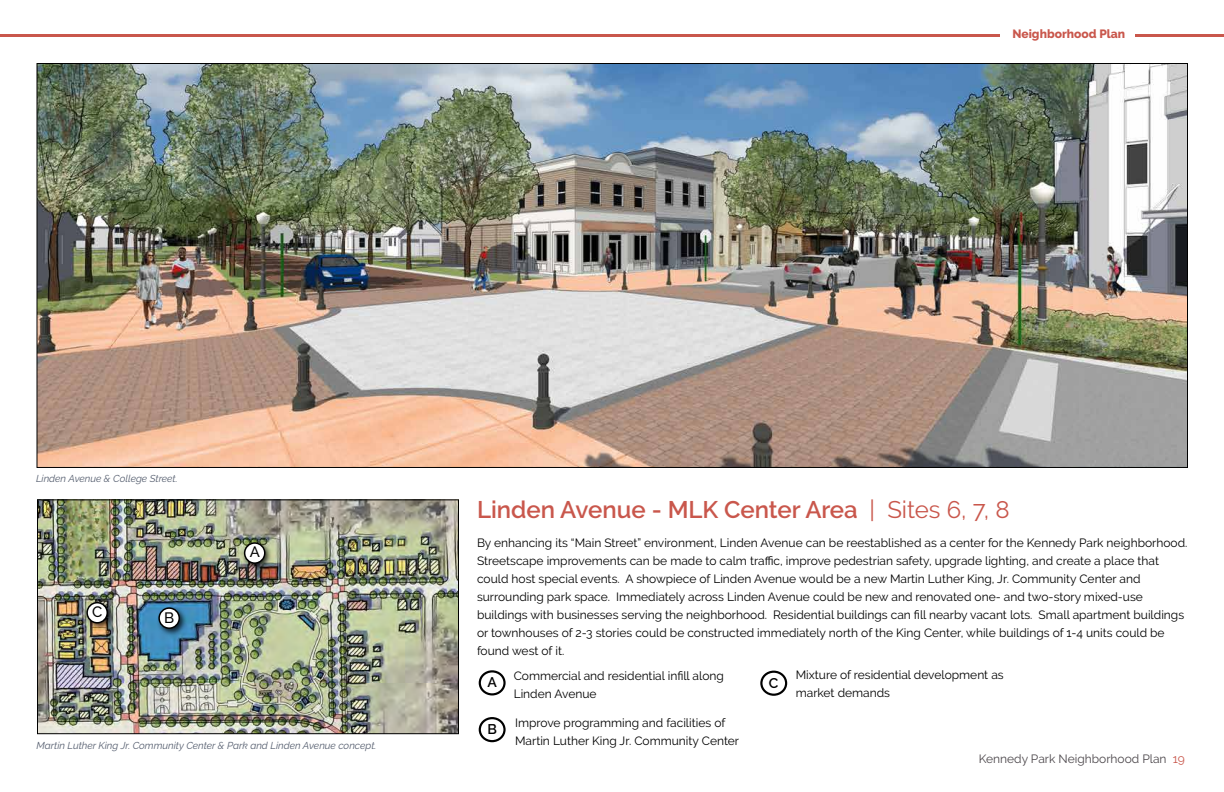
<style>
.page{position:relative;width:1224px;height:792px;background:#fff}
.page>*{position:absolute;margin:0;border:0;box-sizing:border-box;transform-origin:0 0}
.t1{font:600 24px "Raleway";color:#c9574c}
.t2{font:500 15px "Raleway";color:#000}
.t3{font:600 14px "Raleway";color:#000}
.t4{font:12px/18px "Raleway";color:#000}
.t5{font:12px "Raleway";color:#4b464a}
.t6{font:800 12px "Raleway";color:#c9574c}
.t7{font:italic 10px "Raleway";color:#545d6e}
.s1{font-weight:400}
.s2{color:#c9574c}
</style>
<div class="page">
<hr style="left:0;top:35px;width:1224px;height:2px;background:#c9574c">
<div style="left:1000px;top:27px;width:135px;height:27px;background:#fff"></div>
<div style="left:479px;top:670px;width:27px;height:25px;border:2px solid #000;border-radius:50%"></div>
<div style="left:479px;top:717px;width:27px;height:25px;border:2px solid #000;border-radius:50%"></div>
<div style="left:760px;top:671px;width:27px;height:25px;border:2px solid #000;border-radius:50%"></div>
<img style="left:38px;top:65px;width:1148px;height:401px">
<img style="left:39px;top:501px;width:418px;height:231px">
<div style="left:37px;top:499px;width:422px;height:235px;border:1px solid #000"></div>
<div style="left:242px;top:540px;width:31px;height:31px;background:#000;opacity:.75"></div>
<div style="left:245px;top:543px;width:20px;height:20px;background:#fff;border-radius:50%"></div>
<div style="left:244px;top:542px;width:21px;height:22px;border:2px solid #000;border-radius:50%"></div>
<div style="left:84px;top:600px;width:31px;height:31px;background:#000;opacity:.75"></div>
<div style="left:87px;top:603px;width:20px;height:20px;background:#fff;border-radius:50%"></div>
<div style="left:86px;top:602px;width:22px;height:22px;border:2px solid #000;border-radius:50%"></div>
<div style="left:156px;top:605px;width:31px;height:31px;background:#000;opacity:.75"></div>
<div style="left:159px;top:608px;width:20px;height:20px;background:#fff;border-radius:50%"></div>
<div style="left:158px;top:607px;width:22px;height:22px;border:2px solid #000;border-radius:50%"></div>
<p class="t6" style="left:1012px;top:27px;width:114px">Neighborhood Plan</p>
<p class="t7" style="left:36px;top:473px;width:143px">Linden Avenue &amp; College Street.</p>
<p class="t2" style="left:92px;top:603px;width:12px">C</p>
<p class="t2" style="left:164px;top:609px;width:12px">B</p>
<p class="t2" style="left:250px;top:544px;width:12px">A</p>
<p class="t7" style="left:36px;top:739px;width:341px">Martin Luther King Jr. Community Center &amp; Park and Linden Avenue concept.</p>
<h1 class="t1" style="left:477px;top:496px;width:534px">Linden Avenue - MLK Center Area <span class="s1">| Sites 6, 7, 8</span></h1>
<p class="t4" style="left:477px;top:534px;width:712px">By enhancing its “Main Street” environment, Linden Avenue can be reestablished as a center for the Kennedy Park neighborhood.<br>Streetscape improvements can be made to calm traffic, improve pedestrian safety, upgrade lighting, and create a place that could host special events. A showpiece of Linden Avenue would be a new Martin Luther King, Jr. Community Center and surrounding park space. Immediately across Linden Avenue could be new and renovated one- and two-story mixed-use buildings with businesses serving the neighborhood. Residential buildings can fill nearby vacant lots. Small apartment buildings or townhouses of 2-3 stories could be constructed immediately north of the King Center, while buildings of 1-4 units could be found west of it.</p>
<p class="t3" style="left:488px;top:674px;width:11px">A</p>
<p class="t3" style="left:487px;top:721px;width:11px">B</p>
<p class="t4" style="left:796px;top:665px;width:209px">Mixture of residential development as market demands</p>
<p class="t4" style="left:514px;top:666px;width:212px">Commercial and residential infill along<br>Linden Avenue</p>
<p class="t4" style="left:515px;top:714px;width:226px">Improve programming and facilities of<br>Martin Luther King Jr. Community Center</p>
<p class="t3" style="left:769px;top:675px;width:11px">C</p>
<p class="t5" style="left:979px;top:752px;width:208px">Kennedy Park Neighborhood Plan <span class="s2">19</span></p>
</div>
